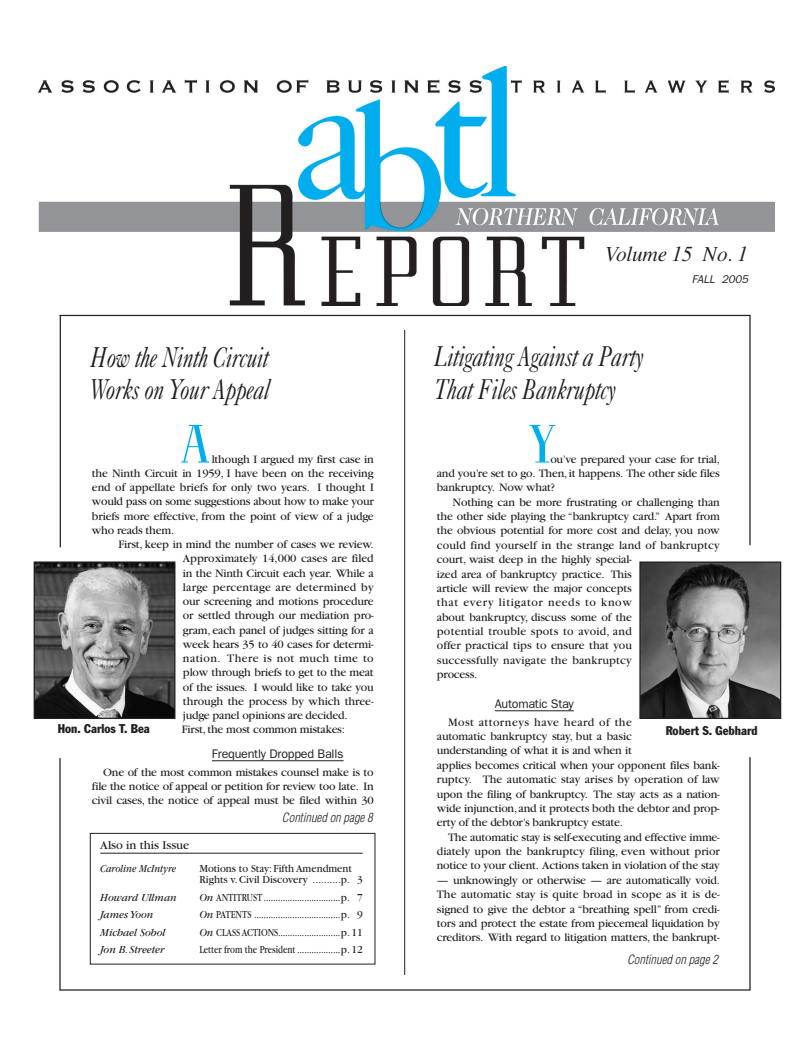
<style>
.page{position:relative;width:810px;height:1050px;background:#fff}
.page>*{position:absolute;margin:0;border:0;box-sizing:border-box;transform-origin:0 0}
.t1{font:500 53.75px "Eden";color:#00aeef}
.t2{font:italic 28.75px/32.5px "Caslon Five Forty";letter-spacing:-.015em;color:#231f20;scale:.75 1}
.t3{font:italic 21.25px "Times";letter-spacing:-.01em;color:#231f20}
.t4{font:12.5px "Franklin Gothic";letter-spacing:-.02em;color:#231f20}
.t5{font:italic 300 condensed 12.5px "Helvetica";color:#231f20}
.t6{font:condensed 12.5px "Franklin Gothic";color:#231f20}
.t7{font:12.5px "Garamond";color:#231f20}
.t8{font:11.88px/14.4px "Garamond";letter-spacing:-.015em;color:#231f20;text-align:justify}
.t9{font:italic 11.25px "Garamond";color:#231f20;scale:.95 1}
.t10{font:11.25px/11.2px "Garamond";color:#231f20;scale:.95 1}
.t11{font:11.25px "Garamond";color:#231f20;scale:.8 1}
.t12{font:italic 11.25px "Garamond";color:#231f20;scale:.85 1}
.t13{font:italic 11.25px "Franklin Gothic";color:#231f20}
.s1{font-style:normal}
.s2{font-style:italic}
</style>
<div class="page">
<img style="left:39px;top:67px;width:736px;height:239px">
<hr style="left:212px;top:761px;width:132px;height:1px;background:#231f20">
<hr style="left:495px;top:711px;width:79px;height:1px;background:#231f20">
<svg style="left:90px;top:833px;width:285px;height:131px"></svg>
<hr style="left:60px;top:989px;width:691px;height:2px;background:#231f20">
<hr style="left:59px;top:758px;width:2px;height:233px;background:#231f20">
<hr style="left:60px;top:315px;width:1px;height:232px;background:#231f20">
<hr style="left:404px;top:330px;width:1px;height:645px;background:#231f20">
<hr style="left:749px;top:315px;width:2px;height:230px;background:#231f20">
<img style="left:641px;top:564px;width:138px;height:153px">
<div style="left:639px;top:562px;width:142px;height:157px;border:1px solid #231f20"></div>
<hr style="left:749px;top:757px;width:2px;height:233px;background:#231f20">
<img style="left:36px;top:563px;width:137px;height:154px">
<div style="left:34px;top:561px;width:141px;height:158px;border:1px solid #231f20"></div>
<hr style="left:60px;top:315px;width:690px;height:1px;background:#231f20">
<h2 class="t2" style="left:90px;top:343px;width:241px">How the Ninth Circuit<br>Works on Your Appeal</h2>
<h3 class="t3" style="left:606px;top:246px;width:144px">Volume 15 No. 1</h3>
<p class="t13" style="left:692px;top:276px;width:58px">FALL 2005</p>
<h2 class="t2" style="left:435px;top:343px;width:281px">Litigating Against a Party<br>That Files Bankruptcy</h2>
<h1 class="t1" style="left:181px;top:424px;width:31px">A</h1>
<h1 class="t1" style="left:528px;top:424px;width:29px">Y</h1>
<p class="t8" style="left:92px;top:453px;width:283px;text-indent:120px">lthough I argued my first case in the Ninth Circuit in 1959, I have been on the receiving end of appellate briefs for only two years. I thought I would pass on some suggestions about how to make your briefs more effective, from the point of view of a judge who reads them.</p>
<p class="t8" style="left:182px;top:538px;width:193px;text-align:left;text-indent:-63px">First, keep in mind the number of cases we review.<br>Approximately 14,000 cases are filed in the Ninth Circuit each year. While a large percentage are determined by our screening and motions procedure or settled through our mediation pro&shy;gram, each panel of judges sitting for a week hears 35 to 40 cases for determi&shy;nation. There is not much time to plow through briefs to get to the meat of the issues. I would like to take you through the process by which three&shy;judge panel opinions are decided.<br>First,the most common mistakes:</p>
<p class="t4" style="left:212px;top:749px;width:133px">Frequently Dropped Balls</p>
<p class="t8" style="left:92px;top:766px;width:283px;text-indent:11px">One of the most common mistakes counsel make is to file the notice of appeal or petition for review too late. In civil cases, the notice of appeal must be filed within 30</p>
<p class="t8" style="left:437px;top:453px;width:285px;text-indent:113px">ou’ve prepared your case for trial, and you’re set to go. Then,it happens. The other side files bankruptcy. Now what?</p>
<p class="t8" style="left:437px;top:496px;width:285px;text-align:left;text-indent:16px">Nothing can be more frustrating or challenging than the other side playing the “bankruptcy card.” Apart from the obvious potential for more cost and delay, you now could find yourself in the strange land of bankruptcy court, waist deep in the highly special-<br>ized area of bankruptcy practice. This<br>article will review the major concepts<br>that every litigator needs to know<br>about bankruptcy, discuss some of the<br>potential trouble spots to avoid, and<br>offer practical tips to ensure that you<br>successfully navigate the bankruptcy<br>process.</p>
<p class="t4" style="left:495px;top:699px;width:81px">Automatic Stay</p>
<p class="t8" style="left:437px;top:716px;width:285px;text-align:left;text-indent:11px">Most attorneys have heard of the<br>automatic bankruptcy stay, but a basic<br>understanding of what it is and when it<br>applies becomes critical when your opponent files bank&shy;ruptcy. The automatic stay arises by operation of law upon the filing of bankruptcy. The stay acts as a nation&shy;wide injunction,and it protects both the debtor and prop&shy;erty of the debtor’s bankruptcy estate.</p>
<p class="t8" style="left:437px;top:831px;width:285px;text-indent:11px">The automatic stay is self-executing and effective imme&shy;diately upon the bankruptcy filing, even without prior notice to your client. Actions taken in violation of the stay</p>
<p class="t8" style="left:437px;top:874px;width:284px">— unknowingly or otherwise — are automatically void.<br>The automatic stay is quite broad in scope as it is de&shy;signed to give the debtor a “breathing spell” from credi&shy;tors and protect the estate from piecemeal liquidation by creditors. With regard to litigation matters, the bankrupt-</p>
<p class="t6" style="left:58px;top:724px;width:93px">Hon. Carlos T. Bea</p>
<p class="t6" style="left:666px;top:726px;width:93px">Robert S. Gebhard</p>
<p class="t5" style="left:282px;top:812px;width:92px">Continued on page 8</p>
<p class="t7" style="left:100px;top:841px;width:90px">Also in this Issue</p>
<p class="t12" style="left:100px;top:864px;width:91px">Caroline McIntyre</p>
<p class="t10" style="left:199px;top:864px;width:173px">Motions to Stay: Fifth Amendment<br>Rights v. Civil Discovery ..........p. 3</p>
<p class="t9" style="left:100px;top:893px;width:82px">Howard Ullman</p>
<p class="t9" style="left:199px;top:893px;width:173px">On <span class="s1">ANTITRUST</span> ................................<span class="s1">p. 7</span></p>
<p class="t9" style="left:100px;top:911px;width:58px">James Yoon</p>
<p class="t9" style="left:199px;top:911px;width:173px">On <span class="s1">PATENTS</span> ....................................<span class="s1">p. 9</span></p>
<p class="t9" style="left:100px;top:928px;width:70px">Michael Sobol</p>
<p class="t9" style="left:199px;top:928px;width:173px">On <span class="s1">CLASS ACTIONS</span>..........................<span class="s1">p. 11</span></p>
<p class="t9" style="left:100px;top:946px;width:69px">Jon B. Streeter</p>
<p class="t11" style="left:199px;top:946px;width:206px">Letter from the President <span class="s2">..................</span>p. 12</p>
<p class="t5" style="left:627px;top:954px;width:92px">Continued on page 2</p>
</div>
